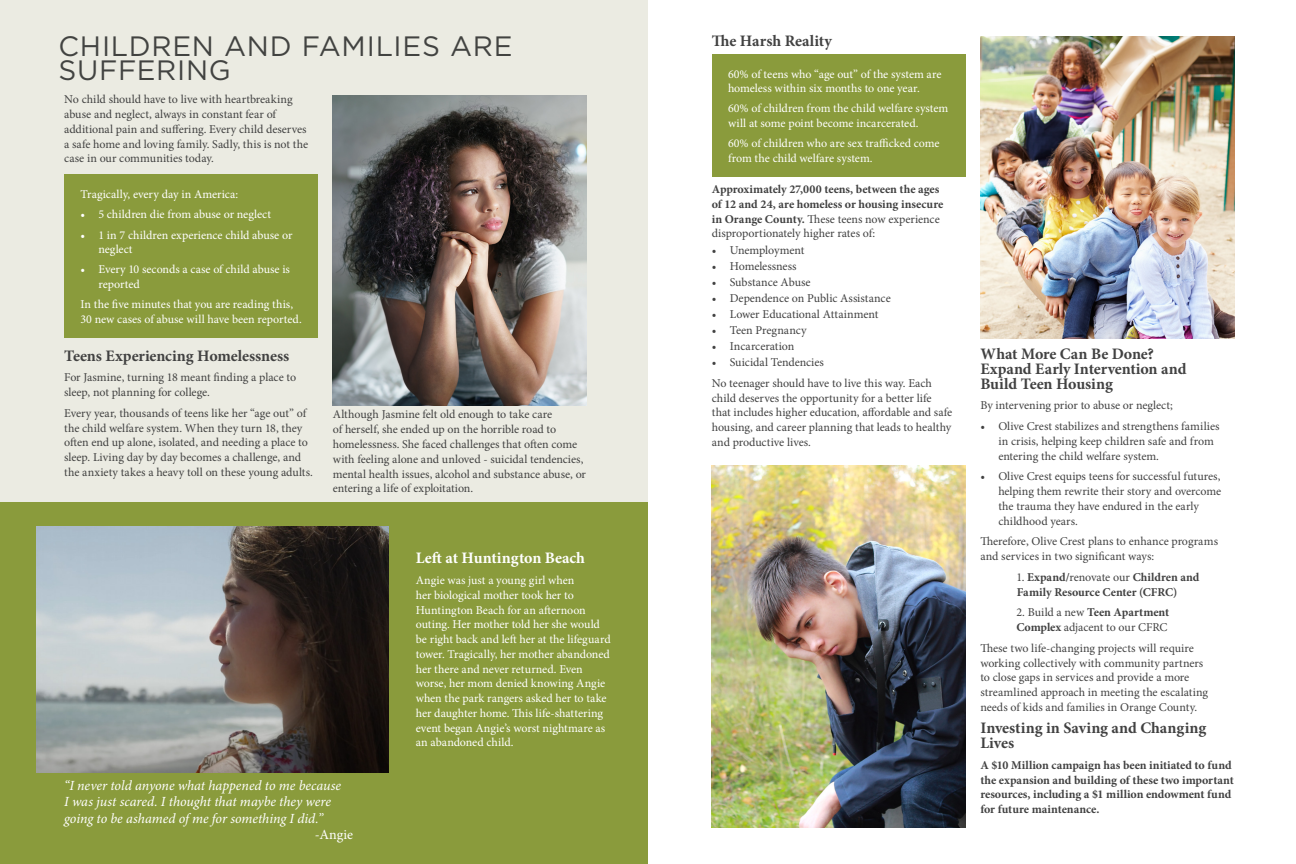
<style>
.page{position:relative;width:1296px;height:864px;background:#fff}
.page>*{position:absolute;margin:0;border:0;box-sizing:border-box;transform-origin:0 0}
._10_Content_black_Pr{font:28px/24.2px "Gotham";letter-spacing:.03em;color:#424341}
.t1{font:700 16px/14.8px "Minion Pro";letter-spacing:-.005em;color:#414141}
.t2{font:700 16px "Minion Pro";color:#fff}
.t3{font:italic 14px/16.8px "Minion Pro";letter-spacing:-.005em;color:#fff}
.t4{font:14px "Minion Pro";letter-spacing:.005em;color:#fff}
.t5{font:12px/14.8px "Minion Pro";letter-spacing:-.005em;color:#414141}
.t6{font:12px/14.8px "Minion Pro";letter-spacing:-.005em;color:#fff}
.t7{font:700 12px/14.8px "Minion Pro";letter-spacing:-.005em;color:#414141}
.s1{font-weight:400}
.s2{font-weight:700}
</style>
<div class="page">
<div style="left:0;top:0;width:648px;height:864px;background:#ebebe2"></div>
<div style="left:0;top:503px;width:648px;height:361px;background:#8a9b3c"></div>
<div style="left:64px;top:175px;width:254px;height:163px;background:#8a9b3c"></div>
<img style="left:36px;top:527px;width:353px;height:246px">
<img style="left:333px;top:96px;width:254px;height:310px">
<div style="left:712px;top:55px;width:254px;height:122px;background:#8a9b3c"></div>
<img style="left:980px;top:36px;width:254px;height:302px">
<img style="left:712px;top:466px;width:254px;height:362px">
<p class="_10_Content_black_Pr" style="left:58px;top:33px;width:456px">CHILDREN AND FAMILIES ARE<br>SUFFERING</p>
<p class="t1" style="left:712px;top:33px;width:122px">The Harsh Reality</p>
<p class="t6" style="left:728px;top:67px;width:215px;line-height:14.4px">60% of teens who “age out” of the system are homeless within six months to one year.</p>
<p class="t6" style="left:728px;top:101px;width:222px;line-height:14.4px">60% of children from the child welfare system will at some point become incarcerated.</p>
<p class="t6" style="left:728px;top:136px;width:213px;line-height:14.4px">60% of children who are sex trafficked come from the child welfare system.</p>
<p class="t5" style="left:64px;top:92px;width:246px">No child should have to live with heartbreaking abuse and neglect, always in constant fear of additional pain and suffering. Every child deserves a safe home and loving family. Sadly, this is not the case in our communities today.</p>
<p class="t6" style="left:80px;top:187px;width:159px">Tragically, every day in America:</p>
<p class="t6" style="left:80px;top:207px;width:192px">• 5 children die from abuse or neglect</p>
<p class="t6" style="left:98px;top:228px;width:196px;line-height:14.4px;text-indent:-18px">• 1 in 7 children experience child abuse or neglect</p>
<p class="t6" style="left:98px;top:262px;width:193px;line-height:14.4px;text-indent:-18px">• Every 10 seconds a case of child abuse is reported</p>
<p class="t6" style="left:80px;top:297px;width:223px;line-height:14.4px">In the five minutes that you are reading this,<br>30 new cases of abuse will have been reported.</p>
<p class="t1" style="left:64px;top:348px;width:227px">Teens Experiencing Homelessness</p>
<p class="t5" style="left:64px;top:370px;width:233px">For Jasmine, turning 18 meant finding a place to sleep, not planning for college.</p>
<p class="t5" style="left:64px;top:406px;width:250px">Every year, thousands of teens like her “age out” of the child welfare system. When they turn 18, they often end up alone, isolated, and needing a place to sleep. Living day by day becomes a challenge, and the anxiety takes a heavy toll on these young adults.</p>
<p class="t5" style="left:333px;top:407px;width:255px">Although Jasmine felt old enough to take care<br>of herself, she ended up on the horrible road to homelessness. She faced challenges that often come with feeling alone and unloved - suicidal tendencies, mental health issues, alcohol and substance abuse, or entering a life of exploitation.</p>
<p class="t3" style="left:64px;top:777px;width:279px">“I never told anyone what happened to me because<br>I was just scared. I thought that maybe they were going to be ashamed of me for something I did.”</p>
<p class="t4" style="left:315px;top:825px;width:40px">-Angie</p>
<p class="t2" style="left:416px;top:547px;width:171px">Left at Huntington Beach</p>
<p class="t6" style="left:416px;top:573px;width:196px">Angie was just a young girl when<br>her biological mother took her to Huntington Beach for an afternoon outing. Her mother told her she would be right back and left her at the lifeguard tower. Tragically, her mother abandoned her there and never returned. Even worse, her mom denied knowing Angie when the park rangers asked her to take her daughter home. This life-shattering event began Angie’s worst nightmare as an abandoned child.</p>
<p class="t7" style="left:712px;top:182px;width:233px">Approximately 27,000 teens, between the ages of 12 and 24, are homeless or housing insecure in Orange County. <span class="s1">These teens now experience disproportionately higher rates of:</span></p>
<p class="t5" style="left:712px;top:243px;width:94px">• Unemployment</p>
<p class="t5" style="left:712px;top:259px;width:86px">• Homelessness</p>
<p class="t5" style="left:712px;top:275px;width:100px">• Substance Abuse</p>
<p class="t5" style="left:712px;top:291px;width:180px">• Dependence on Public Assistance</p>
<p class="t5" style="left:712px;top:307px;width:168px">• Lower Educational Attainment</p>
<p class="t5" style="left:712px;top:323px;width:96px">• Teen Pregnancy</p>
<p class="t5" style="left:712px;top:339px;width:84px">• Incarceration</p>
<p class="t5" style="left:712px;top:355px;width:114px">• Suicidal Tendencies</p>
<p class="t5" style="left:712px;top:376px;width:242px">No teenager should have to live this way. Each child deserves the opportunity for a better life that includes higher education, affordable and safe housing, and career planning that leads to healthy and productive lives.</p>
<p class="t1" style="left:980px;top:346px;width:175px">What More Can Be Done?</p>
<p class="t1" style="left:980px;top:361px;width:208px">Expand Early Intervention and</p>
<p class="t1" style="left:980px;top:376px;width:134px">Build Teen Housing</p>
<p class="t5" style="left:980px;top:398px;width:194px">By intervening prior to abuse or neglect;</p>
<p class="t5" style="left:998px;top:419px;width:223px;text-indent:-18px">• Olive Crest stabilizes and strengthens families in crisis, helping keep children safe and from entering the child welfare system.</p>
<p class="t5" style="left:998px;top:469px;width:224px;text-indent:-18px">• Olive Crest equips teens for successful futures, helping them rewrite their story and overcome the trauma they have endured in the early childhood years.</p>
<p class="t5" style="left:980px;top:534px;width:239px">Therefore, Olive Crest plans to enhance programs and services in two significant ways:</p>
<p class="t7" style="left:1016px;top:570px;width:185px"><span class="s1">1.</span> Expand/<span class="s1">renovate our</span> Children and<br>Family Resource Center (CFRC)</p>
<p class="t5" style="left:1016px;top:605px;width:154px">2. Build a new <span class="s2">Teen Apartment<br>Complex</span> adjacent to our CFRC</p>
<p class="t5" style="left:980px;top:641px;width:229px">These two life-changing projects will require working collectively with community partners to close gaps in services and provide a more streamlined approach in meeting the escalating needs of kids and families in Orange County.</p>
<p class="t1" style="left:980px;top:721px;width:228px">Investing in Saving and Changing<br>Lives</p>
<p class="t7" style="left:980px;top:758px;width:255px">A $10 Million campaign has been initiated to fund the expansion and building of these two important resources, including a $1 million endowment fund for future maintenance.</p>
</div>
